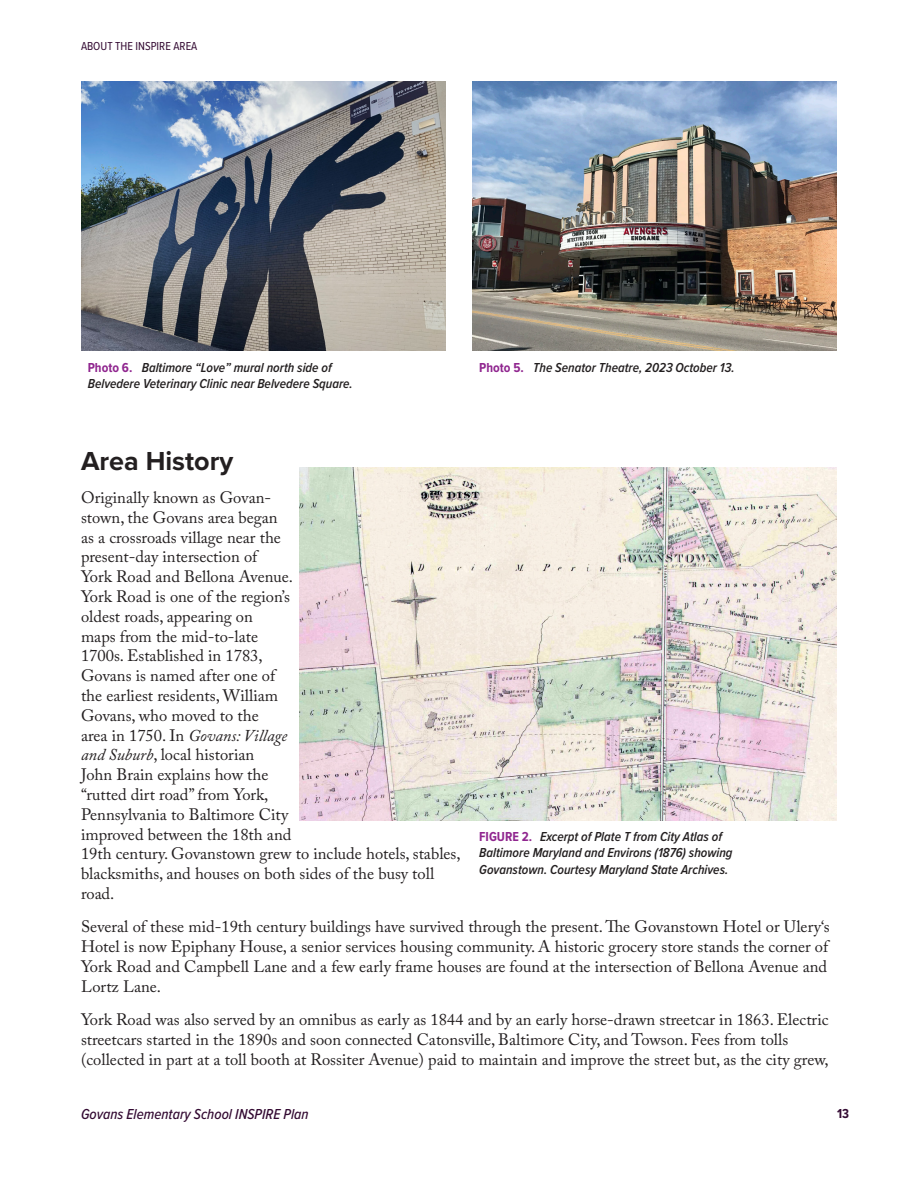
<style>
.page{position:relative;width:918px;height:1188px;background:#fff}
.page>*{position:absolute;margin:0;border:0;box-sizing:border-box;transform-origin:0 0}
.Heading_2{font:700 27px "Proxima Nova";color:#231f20}
.t1{font:16.5px/19.8px "Adobe Caslon Pro";color:#231f20}
.t2{font:italic 500 15px "Proxima Nova Cond";color:#330a32}
.t3{font:italic 600 13.5px/16.2px "Proxima Nova Cond";color:#231f20}
.t4{font:700 13.5px "Proxima Nova Cond";color:#330a32}
.t5{font:12px "Proxima Nova Cond";color:#330a32}
.s1{font-weight:700;font-style:normal;color:#90268f}
.s2{font-style:italic}
</style>
<div class="page">
<img style="left:299px;top:468px;width:538px;height:352px">
<img style="left:472px;top:81px;width:365px;height:270px">
<img style="left:81px;top:81px;width:365px;height:270px">
<p class="t5" style="left:81px;top:37px;width:118px">ABOUT THE INSPIRE AREA</p>
<p class="t3" style="left:88px;top:359px;width:246px"><span class="s1">Photo 6.</span> Baltimore “Love” mural north side of</p>
<p class="t3" style="left:479px;top:359px;width:257px"><span class="s1">Photo 5.</span> The Senator Theatre, 2023 October 13.</p>
<p class="t3" style="left:88px;top:375px;width:267px">Belvedere Veterinary Clinic near Belvedere Square.</p>
<p class="Heading_2" style="left:81px;top:441px;width:154px">Area History</p>
<p class="t1" style="left:81px;top:487px;width:381px">Originally known as Govan-<br>stown, the Govans area began<br>as a crossroads village near the<br>present-day intersection of<br>York Road and Bellona Avenue.<br>York Road is one of the region’s<br>oldest roads, appearing on<br>maps from the mid-to-late<br>1700s. Established in 1783,<br>Govans is named after one of<br>the earliest residents, William<br>Govans, who moved to the<br>area in 1750. In <span class="s2">Govans: Village<br>and Suburb</span>, local historian<br>John Brain explains how the<br>“rutted dirt road” from York,<br>Pennsylvania to Baltimore City<br>improved between the 18th and<br>19th century. Govanstown grew to include hotels, stables, blacksmiths, and houses on both sides of the busy toll road.</p>
<p class="t1" style="left:81px;top:917px;width:750px">Several of these mid-19th century buildings have survived through the present. The Govanstown Hotel or Ulery‘s Hotel is now Epiphany House, a senior services housing community. A historic grocery store stands the corner of York Road and Campbell Lane and a few early frame houses are found at the intersection of Bellona Avenue and Lortz Lane.</p>
<p class="t1" style="left:81px;top:1009px;width:749px">York Road was also served by an omnibus as early as 1844 and by an early horse-drawn streetcar in 1863. Electric streetcars started in the 1890s and soon connected Catonsville, Baltimore City, and Towson. Fees from tolls (collected in part at a toll booth at Rossiter Avenue) paid to maintain and improve the street but, as the city grew,</p>
<p class="t3" style="left:479px;top:828px;width:255px"><span class="s1">Figure 2.</span> Excerpt of Plate T from City Atlas of<br>Baltimore Maryland and Environs (1876) showing<br>Govanstown. Courtesy Maryland State Archives.</p>
<p class="t2" style="left:81px;top:1103px;width:229px">Govans Elementary School INSPIRE Plan</p>
<p class="t4" style="left:837px;top:1103px;width:14px">13</p>
</div>
